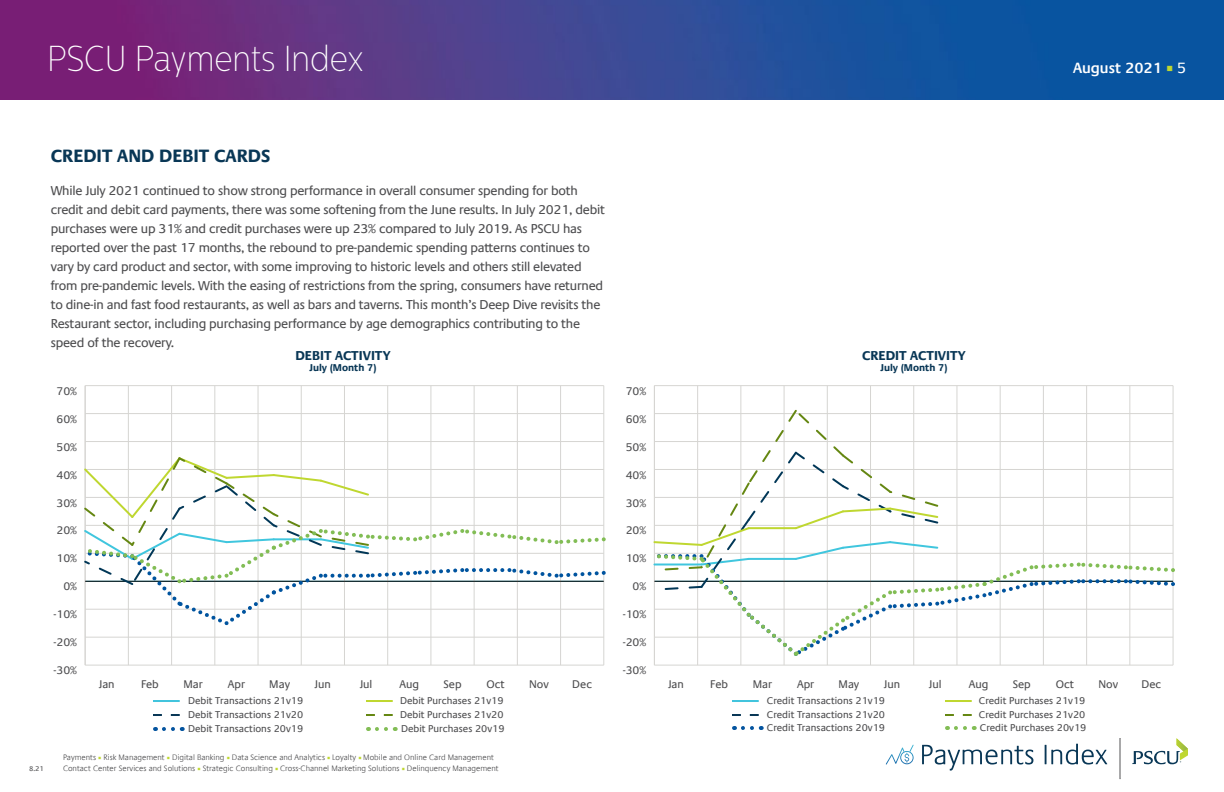
<style>
.page{position:relative;width:1224px;height:792px;background:#fff}
.page>*{position:absolute;margin:0;border:0;box-sizing:border-box;transform-origin:0 0}
.t1{font:100 36px "Centrale Sans Cnd";color:#fff}
.t2{font:700 18px "Praxis Com";color:#093756}
.t3{font:600 15px "Praxis Com";color:#fff}
.t4{font:13px/19px "Praxis Com";letter-spacing:-.02em;color:#4d4d4f}
.t5{font:700 13px "Praxis Com";color:#093756}
.t6{font:11.2px "Praxis Com";color:#4d4d4f}
.t7{font:10px "Praxis Com";color:#4d4d4f}
.t8{font:700 10px "Praxis Com";color:#093756}
.t9{font:300 8px "Praxis Com";color:#4d4d4f}
.t10{font:7px "Praxis Com";color:#4d4d4f}
.s1{font-family:"Minion Pro";font-weight:400;font-size:18px;color:#bfd730}
.s2{font-weight:400}
.s3{font-family:"Minion Pro";font-weight:400;color:#bfd730}
</style>
<div class="page">
<img style="left:0;top:0;width:1224px;height:100px">
<svg style="left:922px;top:745px;width:111px;height:26px"></svg>
<svg style="left:1045px;top:744px;width:62px;height:21px"></svg>
<svg style="left:1120px;top:738px;width:1px;height:41px"></svg>
<svg style="left:1132px;top:738px;width:56px;height:26px"></svg>
<svg style="left:886px;top:745px;width:28px;height:20px"></svg>
<hr style="left:128px;top:386px;width:1px;height:279px;background:#d6d5d2">
<hr style="left:171px;top:386px;width:1px;height:279px;background:#d6d5d2">
<hr style="left:214px;top:386px;width:1px;height:279px;background:#d6d5d2">
<hr style="left:258px;top:386px;width:1px;height:279px;background:#d6d5d2">
<hr style="left:301px;top:386px;width:1px;height:279px;background:#d6d5d2">
<hr style="left:344px;top:386px;width:1px;height:279px;background:#d6d5d2">
<hr style="left:387px;top:386px;width:1px;height:279px;background:#d6d5d2">
<hr style="left:430px;top:386px;width:1px;height:279px;background:#d6d5d2">
<hr style="left:474px;top:386px;width:1px;height:279px;background:#d6d5d2">
<hr style="left:517px;top:386px;width:1px;height:279px;background:#d6d5d2">
<hr style="left:560px;top:386px;width:1px;height:279px;background:#d6d5d2">
<hr style="left:603px;top:386px;width:1px;height:279px;background:#d6d5d2">
<hr style="left:85px;top:386px;width:1px;height:279px;background:#d6d5d2">
<hr style="left:85px;top:665px;width:519px;height:1px;background:#d6d5d2">
<hr style="left:85px;top:637px;width:519px;height:1px;background:#d6d5d2">
<hr style="left:85px;top:441px;width:519px;height:1px;background:#d6d5d2">
<hr style="left:85px;top:413px;width:519px;height:1px;background:#d6d5d2">
<hr style="left:85px;top:385px;width:519px;height:1px;background:#d6d5d2">
<svg style="left:84px;top:455px;width:522px;height:174px"></svg>
<hr style="left:697px;top:386px;width:1px;height:279px;background:#d6d5d2">
<hr style="left:740px;top:386px;width:1px;height:279px;background:#d6d5d2">
<hr style="left:784px;top:386px;width:1px;height:279px;background:#d6d5d2">
<hr style="left:827px;top:386px;width:1px;height:279px;background:#d6d5d2">
<hr style="left:870px;top:386px;width:1px;height:279px;background:#d6d5d2">
<hr style="left:913px;top:386px;width:1px;height:279px;background:#d6d5d2">
<hr style="left:956px;top:386px;width:1px;height:279px;background:#d6d5d2">
<hr style="left:1000px;top:386px;width:1px;height:279px;background:#d6d5d2">
<hr style="left:1043px;top:386px;width:1px;height:279px;background:#d6d5d2">
<hr style="left:1086px;top:386px;width:1px;height:279px;background:#d6d5d2">
<hr style="left:1129px;top:386px;width:1px;height:279px;background:#d6d5d2">
<hr style="left:1173px;top:386px;width:1px;height:279px;background:#d6d5d2">
<hr style="left:654px;top:386px;width:1px;height:279px;background:#d6d5d2">
<hr style="left:654px;top:665px;width:519px;height:1px;background:#d6d5d2">
<hr style="left:654px;top:385px;width:519px;height:1px;background:#d6d5d2">
<svg style="left:653px;top:408px;width:522px;height:252px"></svg>
<hr style="left:153px;top:700px;width:27px;height:2px;background:#42c4dd">
<hr style="left:366px;top:700px;width:27px;height:2px;background:#bfd730">
<svg style="left:153px;top:714px;width:27px;height:2px"></svg>
<svg style="left:366px;top:714px;width:27px;height:2px"></svg>
<svg style="left:164px;top:727px;width:19px;height:4px"></svg>
<svg style="left:377px;top:727px;width:19px;height:4px"></svg>
<hr style="left:732px;top:700px;width:27px;height:2px;background:#42c4dd">
<hr style="left:945px;top:700px;width:27px;height:2px;background:#bfd730">
<svg style="left:732px;top:714px;width:27px;height:2px"></svg>
<svg style="left:945px;top:714px;width:27px;height:2px"></svg>
<svg style="left:743px;top:726px;width:19px;height:4px"></svg>
<svg style="left:956px;top:726px;width:19px;height:4px"></svg>
<h1 class="t1" style="left:47px;top:38px;width:318px">PSCU Payments Index</h1>
<p class="t3" style="left:1073px;top:59px;width:115px">August 2021 <span class="s1">■</span> <span class="s2">5</span></p>
<h2 class="t2" style="left:51px;top:145px;width:221px">CREDIT AND DEBIT CARDS</h2>
<p class="t4" style="left:51px;top:181px;width:556px">While July 2021 continued to show strong performance in overall consumer spending for both credit and debit card payments, there was some softening from the June results. In July 2021, debit purchases were up 31% and credit purchases were up 23% compared to July 2019. As PSCU has reported over the past 17 months, the rebound to pre-pandemic spending patterns continues to vary by card product and sector, with some improving to historic levels and others still elevated from pre-pandemic levels. With the easing of restrictions from the spring, consumers have returned to dine-in and fast food restaurants, as well as bars and taverns. This month’s Deep Dive revisits the Restaurant sector, including purchasing performance by age demographics contributing to the speed of the recovery.</p>
<p class="t5" style="left:295px;top:348px;width:97px">DEBIT ACTIVITY</p>
<p class="t8" style="left:309px;top:362px;width:69px">July (Month 7)</p>
<p class="t5" style="left:862px;top:348px;width:105px">CREDIT ACTIVITY</p>
<p class="t8" style="left:880px;top:362px;width:69px">July (Month 7)</p>
<p class="t6" style="left:56px;top:384px;width:22px">70%</p>
<p class="t6" style="left:626px;top:384px;width:22px">70%</p>
<p class="t6" style="left:56px;top:412px;width:22px">60%</p>
<p class="t6" style="left:626px;top:412px;width:22px">60%</p>
<p class="t6" style="left:56px;top:440px;width:22px">50%</p>
<p class="t6" style="left:626px;top:440px;width:22px">50%</p>
<p class="t6" style="left:56px;top:468px;width:22px">40%</p>
<p class="t6" style="left:626px;top:468px;width:22px">40%</p>
<p class="t6" style="left:56px;top:496px;width:22px">30%</p>
<p class="t6" style="left:626px;top:496px;width:22px">30%</p>
<p class="t6" style="left:56px;top:524px;width:22px">20%</p>
<p class="t6" style="left:626px;top:524px;width:22px">20%</p>
<p class="t6" style="left:56px;top:552px;width:22px">10%</p>
<p class="t6" style="left:626px;top:552px;width:22px">10%</p>
<p class="t6" style="left:63px;top:580px;width:15px">0%</p>
<p class="t6" style="left:633px;top:580px;width:15px">0%</p>
<p class="t6" style="left:53px;top:608px;width:25px">-10%</p>
<p class="t6" style="left:623px;top:608px;width:25px">-10%</p>
<p class="t6" style="left:53px;top:636px;width:25px">-20%</p>
<p class="t6" style="left:623px;top:636px;width:25px">-20%</p>
<p class="t6" style="left:53px;top:664px;width:25px">-30%</p>
<p class="t6" style="left:623px;top:664px;width:25px">-30%</p>
<p class="t6" style="left:99px;top:677px;width:17px">Jan</p>
<p class="t6" style="left:141px;top:677px;width:19px">Feb</p>
<p class="t6" style="left:183px;top:677px;width:21px">Mar</p>
<p class="t6" style="left:228px;top:677px;width:19px">Apr</p>
<p class="t6" style="left:269px;top:677px;width:22px">May</p>
<p class="t6" style="left:315px;top:677px;width:18px">Jun</p>
<p class="t6" style="left:360px;top:677px;width:14px">Jul</p>
<p class="t6" style="left:399px;top:677px;width:21px">Aug</p>
<p class="t6" style="left:443px;top:677px;width:20px">Sep</p>
<p class="t6" style="left:487px;top:677px;width:20px">Oct</p>
<p class="t6" style="left:529px;top:677px;width:21px">Nov</p>
<p class="t6" style="left:572px;top:677px;width:21px">Dec</p>
<p class="t6" style="left:668px;top:677px;width:17px">Jan</p>
<p class="t6" style="left:710px;top:677px;width:19px">Feb</p>
<p class="t6" style="left:753px;top:677px;width:21px">Mar</p>
<p class="t6" style="left:797px;top:677px;width:19px">Apr</p>
<p class="t6" style="left:839px;top:677px;width:22px">May</p>
<p class="t6" style="left:884px;top:677px;width:18px">Jun</p>
<p class="t6" style="left:929px;top:677px;width:14px">Jul</p>
<p class="t6" style="left:969px;top:677px;width:21px">Aug</p>
<p class="t6" style="left:1013px;top:677px;width:20px">Sep</p>
<p class="t6" style="left:1056px;top:677px;width:20px">Oct</p>
<p class="t6" style="left:1098px;top:677px;width:21px">Nov</p>
<p class="t6" style="left:1142px;top:677px;width:21px">Dec</p>
<p class="t7" style="left:188px;top:695px;width:117px">Debit Transactions 21v19</p>
<p class="t7" style="left:400px;top:695px;width:105px">Debit Purchases 21v19</p>
<p class="t7" style="left:188px;top:709px;width:117px">Debit Transactions 21v20</p>
<p class="t7" style="left:400px;top:709px;width:105px">Debit Purchases 21v20</p>
<p class="t7" style="left:188px;top:723px;width:117px">Debit Transactions 20v19</p>
<p class="t7" style="left:401px;top:723px;width:105px">Debit Purchases 20v19</p>
<p class="t7" style="left:767px;top:695px;width:120px">Credit Transactions 21v19</p>
<p class="t7" style="left:979px;top:695px;width:108px">Credit Purchases 21v19</p>
<p class="t7" style="left:767px;top:709px;width:120px">Credit Transactions 21v20</p>
<p class="t7" style="left:979px;top:709px;width:108px">Credit Purchases 21v20</p>
<p class="t7" style="left:767px;top:722px;width:120px">Credit Transactions 20v19</p>
<p class="t7" style="left:980px;top:722px;width:108px">Credit Purchases 20v19</p>
<p class="t9" style="left:63px;top:753px;width:433px">Payments <span class="s3">■</span> Risk Management <span class="s3">■</span> Digital Banking <span class="s3">■</span> Data Science and Analytics <span class="s3">■</span> Loyalty <span class="s3">■</span> Mobile and Online Card Management</p>
<p class="t10" style="left:29px;top:765px;width:16px">8.21</p>
<p class="t9" style="left:63px;top:764px;width:437px">Contact Center Services and Solutions <span class="s3">■</span> Strategic Consulting <span class="s3">■</span> Cross-Channel Marketing Solutions <span class="s3">■</span> Delinquency Management</p>
</div>
